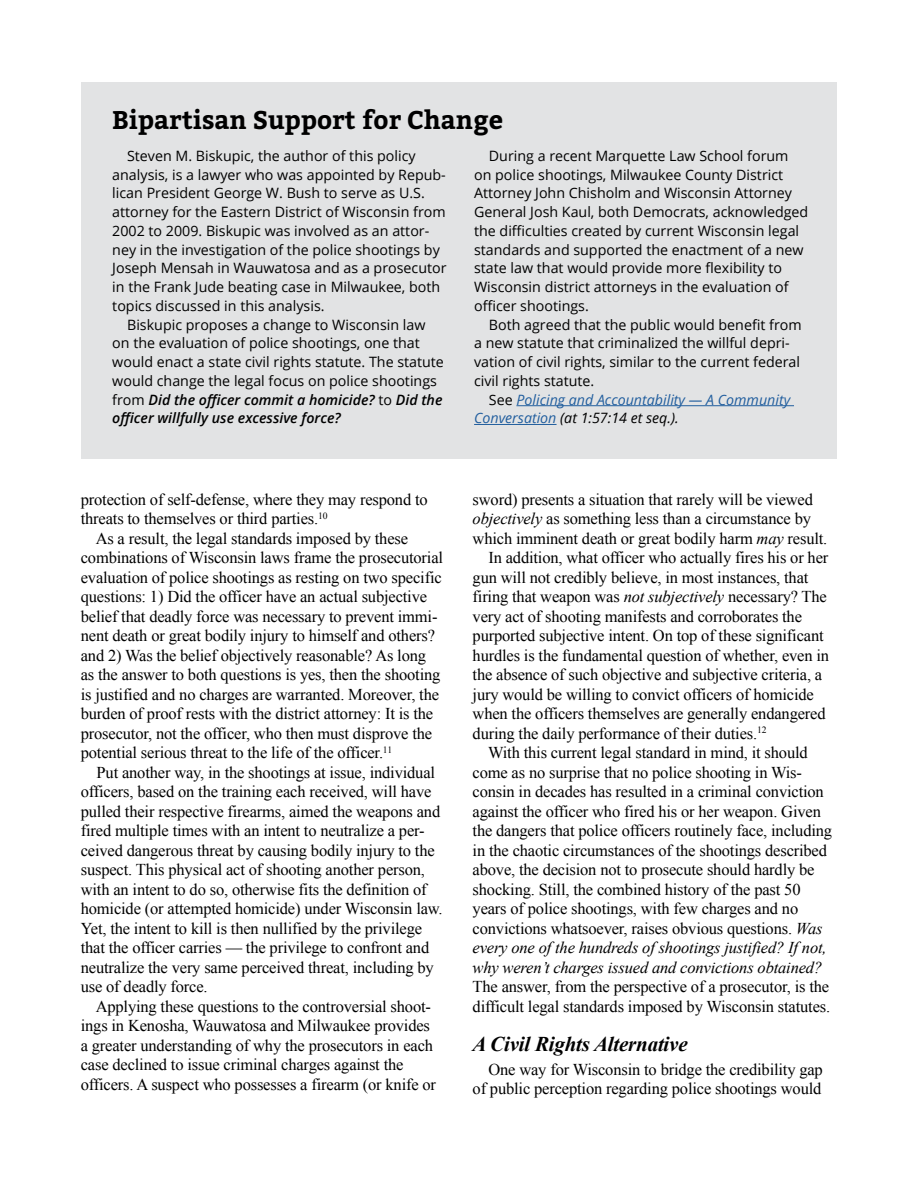
<style>
.page{position:relative;width:918px;height:1188px;background:#fff}
.page>*{position:absolute;margin:0;border:0;box-sizing:border-box;transform-origin:0 0}
.t1{font:700 25.5px "Bitter";color:#000}
.t2{font:italic 700 21px "Times New Roman";letter-spacing:-.01em;color:#000}
.t3{font:16.5px/19.5px "Times New Roman";letter-spacing:-.01em;color:#000}
.t4{font:italic 16.5px "Times New Roman";letter-spacing:-.01em;color:#000}
.t5{font:14.25px/18.8px "Open Sans";color:#000}
.t6{font:italic 14.25px/18.8px "Open Sans";color:#215e9e}
.s1{font-weight:600;font-style:italic}
.s2{font-style:normal;color:#000}
.s3{color:#000}
.s4{font-style:italic}
</style>
<div class="page">
<div style="left:81px;top:82px;width:756px;height:377px;background:#e2e3e4"></div>
<hr style="left:516px;top:405px;width:278px;height:1px;background:#215e9e">
<hr style="left:474px;top:424px;width:83px;height:1px;background:#215e9e">
<h1 class="t1" style="left:112px;top:104px;width:392px">Bipartisan Support for Change</h1>
<p class="t5" style="left:112px;top:146px;width:336px;text-indent:15px">Steven M. Biskupic, the author of this policy analysis, is a lawyer who was appointed by Repub&shy;lican President George W. Bush to serve as U.S. attorney for the Eastern District of Wisconsin from 2002 to 2009. Biskupic was involved as an attor&shy;ney in the investigation of the police shootings by Joseph Mensah in Wauwatosa and as a prosecutor in the Frank Jude beating case in Milwaukee, both topics discussed in this analysis.</p>
<p class="t5" style="left:112px;top:315px;width:333px;text-indent:15px">Biskupic proposes a change to Wisconsin law on the evaluation of police shootings, one that would enact a state civil rights statute. The statute would change the legal focus on police shootings from <span class="s1">Did the officer commit a homicide?</span> to <span class="s1">Did the officer willfully use excessive force?</span></p>
<p class="t5" style="left:474px;top:146px;width:336px;text-indent:15px">During a recent Marquette Law School forum on police shootings, Milwaukee County District Attorney John Chisholm and Wisconsin Attorney General Josh Kaul, both Democrats, acknowledged the difficulties created by current Wisconsin legal standards and supported the enactment of a new state law that would provide more flexibility to Wisconsin district attorneys in the evaluation of officer shootings.</p>
<p class="t5" style="left:474px;top:315px;width:329px;text-indent:15px">Both agreed that the public would benefit from a new statute that criminalized the willful depri&shy;vation of civil rights, similar to the current federal civil rights statute.</p>
<p class="t6" style="left:474px;top:390px;width:318px;text-indent:15px"><span class="s2">See</span> Policing and Accountability — A Community<br>Conversation <span class="s3">(at 1:57:14 et seq.).</span></p>
<p class="t3" style="left:81px;top:489px;width:348px">protection of self-defense, where they may respond to threats to themselves or third parties.<sup>10</sup></p>
<p class="t3" style="left:81px;top:528px;width:364px;text-indent:15px">As a result, the legal standards imposed by these combinations of Wisconsin laws frame the prosecutorial evaluation of police shootings as resting on two specific questions: 1) Did the officer have an actual subjective belief that deadly force was necessary to prevent immi&shy;nent death or great bodily injury to himself and others? and 2) Was the belief objectively reasonable? As long as the answer to both questions is yes, then the shooting is justified and no charges are warranted. Moreover, the burden of proof rests with the district attorney: It is the prosecutor, not the officer, who then must disprove the potential serious threat to the life of the officer.<sup>11</sup></p>
<p class="t3" style="left:81px;top:762px;width:363px;text-indent:16px">Put another way, in the shootings at issue, individual officers, based on the training each received, will have pulled their respective firearms, aimed the weapons and fired multiple times with an intent to neutralize a per&shy;ceived dangerous threat by causing bodily injury to the suspect. This physical act of shooting another person, with an intent to do so, otherwise fits the definition of homicide (or attempted homicide) under Wisconsin law.<br>Yet, the intent to kill is then nullified by the privilege that the officer carries — the privilege to confront and neutralize the very same perceived threat, including by use of deadly force.</p>
<p class="t3" style="left:81px;top:996px;width:357px;text-indent:15px">Applying these questions to the controversial shoot&shy;ings in Kenosha, Wauwatosa and Milwaukee provides a greater understanding of why the prosecutors in each case declined to issue criminal charges against the officers. A suspect who possesses a firearm (or knife or</p>
<p class="t3" style="left:473px;top:489px;width:342px">sword) presents a situation that rarely will be viewed</p>
<p class="t3" style="left:473px;top:509px;width:340px"><span class="s4">objectively</span> as something less than a circumstance by</p>
<p class="t3" style="left:473px;top:528px;width:356px">which imminent death or great bodily harm <span class="s4">may</span> result.</p>
<p class="t3" style="left:488px;top:548px;width:341px">In addition, what officer who actually fires his or her</p>
<p class="t3" style="left:473px;top:567px;width:337px">gun will not credibly believe, in most instances, that</p>
<p class="t3" style="left:473px;top:587px;width:356px">firing that weapon was <span class="s4">not subjectively</span> necessary? The</p>
<p class="t3" style="left:473px;top:606px;width:331px">very act of shooting manifests and corroborates the</p>
<p class="t3" style="left:473px;top:626px;width:353px">purported subjective intent. On top of these significant</p>
<p class="t3" style="left:473px;top:645px;width:358px">hurdles is the fundamental question of whether, even in</p>
<p class="t3" style="left:473px;top:665px;width:351px">the absence of such objective and subjective criteria, a</p>
<p class="t3" style="left:473px;top:684px;width:343px">jury would be willing to convict officers of homicide</p>
<p class="t3" style="left:473px;top:704px;width:355px">when the officers themselves are generally endangered</p>
<p class="t3" style="left:473px;top:723px;width:295px">during the daily performance of their duties.<sup>12</sup></p>
<p class="t3" style="left:488px;top:743px;width:321px">With this current legal standard in mind, it should</p>
<p class="t3" style="left:473px;top:762px;width:331px">come as no surprise that no police shooting in Wis-</p>
<p class="t3" style="left:473px;top:782px;width:353px">consin in decades has resulted in a criminal conviction</p>
<p class="t3" style="left:473px;top:801px;width:350px">against the officer who fired his or her weapon. Given</p>
<p class="t3" style="left:473px;top:821px;width:361px">the dangers that police officers routinely face, including</p>
<p class="t3" style="left:473px;top:840px;width:356px">in the chaotic circumstances of the shootings described</p>
<p class="t3" style="left:473px;top:860px;width:343px">above, the decision not to prosecute should hardly be</p>
<p class="t3" style="left:473px;top:879px;width:330px">shocking. Still, the combined history of the past 50</p>
<p class="t3" style="left:473px;top:899px;width:327px">years of police shootings, with few charges and no</p>
<p class="t3" style="left:473px;top:918px;width:351px">convictions whatsoever, raises obvious questions. <span class="s4">Was</span></p>
<p class="t4" style="left:473px;top:936px;width:356px">every one of the hundreds of shootings justified? If not,</p>
<p class="t4" style="left:473px;top:956px;width:351px">why weren’t charges issued and convictions obtained?</p>
<p class="t3" style="left:473px;top:977px;width:359px">The answer, from the perspective of a prosecutor, is the difficult legal standards imposed by Wisconsin statutes.</p>
<p class="t2" style="left:473px;top:1029px;width:217px">A Civil Rights Alternative</p>
<p class="t3" style="left:473px;top:1059px;width:352px;text-align:right">One way for Wisconsin to bridge the credibility gap of public perception regarding police shootings would</p>
</div>
